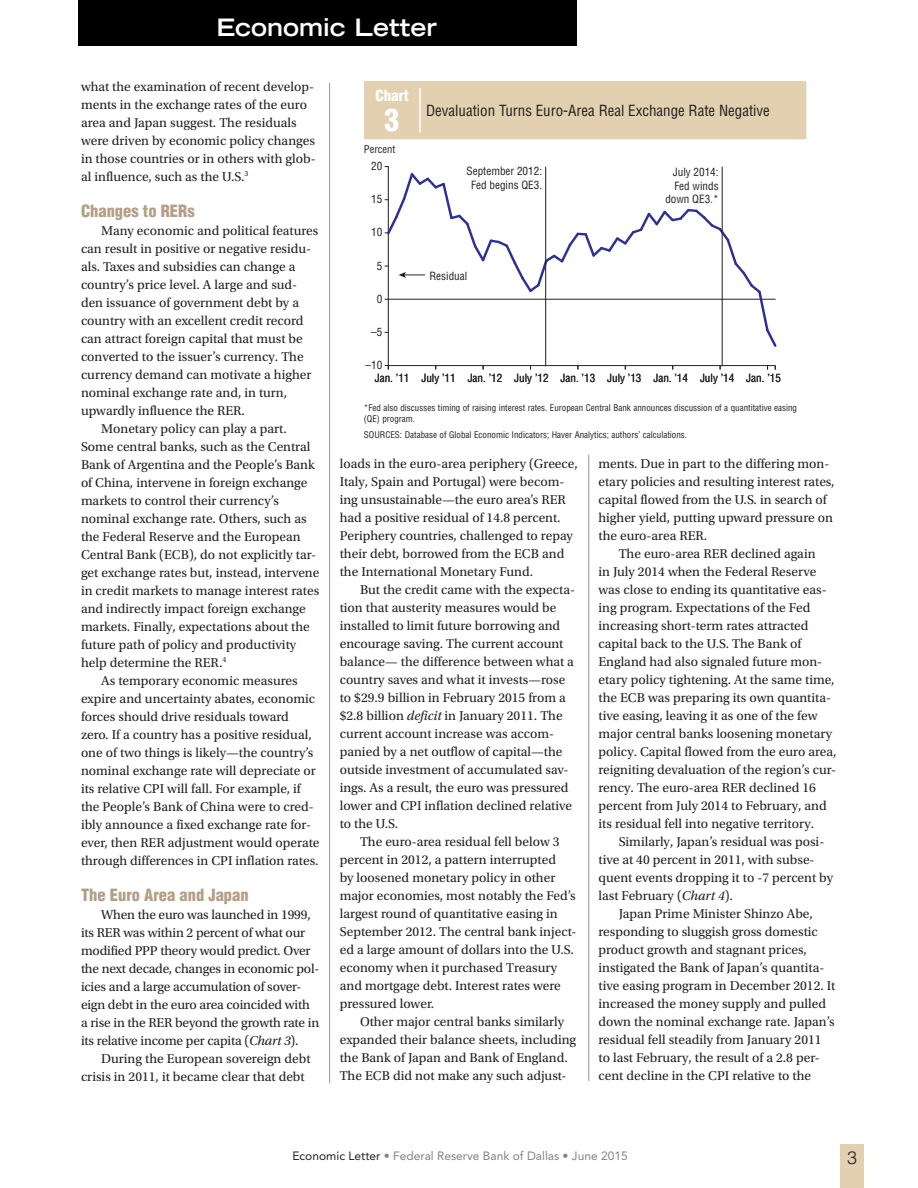
<style>
.page{position:relative;width:918px;height:1188px;background:#fff}
.page>*{position:absolute;margin:0;border:0;box-sizing:border-box;transform-origin:0 0}
.Chart{font:900 condensed 30px "Helvetica LT Std";color:#fff}
.t1{font:700 expanded 24px "Trade Gothic LT Std";color:#fff}
.Page_No{font:300 18px "Helvetica LT Std";color:#231f20}
.Subhead{font:900 condensed 16.5px "Helvetica LT Std";color:#b39e86}
.ChartTitle{font:condensed 15px "Helvetica LT Std";color:#231f20}
.Chart_word{font:900 condensed 15px "Helvetica LT Std";color:#fff}
.BodyText{font:13.5px/18px "Utopia Std";color:#231f20}
.t2{font:12px "Avenir LT Std";color:#808285}
.t3{font:condensed 11.1px/13.4px "Helvetica LT Std";color:#231f20;text-align:center}
.ChartAxis{font:condensed 10.5px "Helvetica LT Std";color:#231f20}
.Source{font:condensed 9px/10.8px "Helvetica LT Std";color:#231f20}
.s1{font-style:italic}
.s2{color:#231f20}
</style>
<div class="page">
<div style="left:78px;top:0;width:499px;height:46px;background:#000001"></div>
<div style="left:840px;top:1144px;width:24px;height:44px;background:#e3d0b0"></div>
<hr style="left:329px;top:83px;width:1px;height:1000px;background:#939598">
<hr style="left:588px;top:455px;width:1px;height:626px;background:#939598">
<div style="left:364px;top:81px;width:442px;height:58px;background:#e3d0b0"></div>
<hr style="left:419px;top:88px;width:2px;height:44px;background:#fff">
<hr style="left:388px;top:167px;width:1px;height:199px;background:#231f20">
<hr style="left:388px;top:365px;width:387px;height:1px;background:#231f20">
<hr style="left:545px;top:167px;width:1px;height:199px;background:#231f20">
<hr style="left:722px;top:167px;width:1px;height:199px;background:#231f20">
<svg style="left:385px;top:166px;width:392px;height:183px"></svg>
<h2 class="t1" style="left:217px;top:12px;width:222px">Economic Letter</h2>
<p class="BodyText" style="left:81px;top:78px;width:236px">what the examination of recent develop&shy;ments in the exchange rates of the euro area and Japan suggest. The residuals were driven by economic policy changes in those countries or in others with glob&shy;al influence, such as the U.S.<sup>3</sup></p>
<p class="Subhead" style="left:81px;top:200px;width:115px">Changes to RERs</p>
<p class="BodyText" style="left:81px;top:222px;width:239px;text-indent:20px">Many economic and political features can result in positive or negative residu&shy;als. Taxes and subsidies can change a country’s price level. A large and sud&shy;den issuance of government debt by a country with an excellent credit record can attract foreign capital that must be converted to the issuer’s currency. The currency demand can motivate a higher nominal exchange rate and, in turn, upwardly influence the RER.</p>
<p class="BodyText" style="left:81px;top:420px;width:240px;text-indent:20px">Monetary policy can play a part.<br>Some central banks, such as the Central Bank of Argentina and the People’s Bank of China, intervene in foreign exchange markets to control their currency’s nominal exchange rate. Others, such as the Federal Reserve and the European Central Bank (ECB), do not explicitly tar&shy;get exchange rates but, instead, intervene in credit markets to manage interest rates and indirectly impact foreign exchange markets. Finally, expectations about the future path of policy and productivity help determine the RER.<sup>4</sup></p>
<p class="BodyText" style="left:81px;top:672px;width:240px;text-indent:20px">As temporary economic measures expire and uncertainty abates, economic forces should drive residuals toward zero. If a country has a positive residual, one of two things is likely—the country’s nominal exchange rate will depreciate or its relative CPI will fall. For example, if the People’s Bank of China were to cred&shy;ibly announce a fixed exchange rate for&shy;ever, then RER adjustment would operate through differences in CPI inflation rates.</p>
<p class="Subhead" style="left:81px;top:884px;width:169px">The Euro Area and Japan</p>
<p class="BodyText" style="left:81px;top:906px;width:240px;text-indent:20px">When the euro was launched in 1999, its RER was within 2 percent of what our modified PPP theory would predict. Over the next decade, changes in economic pol&shy;icies and a large accumulation of sover&shy;eign debt in the euro area coincided with a rise in the RER beyond the growth rate in its relative income per capita (<span class="s1">Chart 3</span>).</p>
<p class="BodyText" style="left:81px;top:1050px;width:231px;text-indent:20px">During the European sovereign debt crisis in 2011, it became clear that debt</p>
<p class="Chart_word" style="left:375px;top:86px;width:35px">Chart</p>
<p class="Chart" style="left:385px;top:101px;width:16px">3</p>
<p class="ChartTitle" style="left:426px;top:101px;width:345px">Devaluation Turns Euro-Area Real Exchange Rate Negative</p>
<p class="ChartAxis" style="left:364px;top:143px;width:33px">Percent</p>
<p class="t3" style="left:371px;top:159px;width:13px">20</p>
<p class="t3" style="left:371px;top:192px;width:13px">15</p>
<p class="t3" style="left:371px;top:226px;width:13px">10</p>
<p class="t3" style="left:377px;top:259px;width:7px">5</p>
<p class="t3" style="left:377px;top:292px;width:7px">0</p>
<p class="t3" style="left:371px;top:325px;width:13px">–5</p>
<p class="t3" style="left:366px;top:358px;width:18px">–10</p>
<p class="t3" style="left:467px;top:165px;width:77px">September 2012:<br>Fed begins QE3.</p>
<p class="t3" style="left:665px;top:165px;width:55px;text-align:right">July 2014:<br>Fed winds down QE3.*</p>
<p class="t3" style="left:429px;top:269px;width:39px">Residual</p>
<p class="t3" style="left:375px;top:371px;width:408px">Jan. ’11 July ’11 Jan. ’12 July ’12 Jan. ’13 July ’13 Jan. ’14 July ’14 Jan. ’15</p>
<p class="Source" style="left:364px;top:402px;width:435px">*Fed also discusses timing of raising interest rates. European Central Bank announces discussion of a quantitative easing (QE) program.</p>
<p class="Source" style="left:364px;top:429px;width:325px">SOURCES: Database of Global Economic Indicators; Haver Analytics; authors’ calculations.</p>
<p class="BodyText" style="left:340px;top:454px;width:239px">loads in the euro-area periphery (Greece, Italy, Spain and Portugal) were becom&shy;ing unsustainable—the euro area’s RER had a positive residual of 14.8 percent.<br>Periphery countries, challenged to repay their debt, borrowed from the ECB and the International Monetary Fund.</p>
<p class="BodyText" style="left:340px;top:580px;width:237px;text-indent:20px">But the credit came with the expecta&shy;tion that austerity measures would be installed to limit future borrowing and encourage saving. The current account balance— the difference between what a country saves and what it invests—rose to $29.9 billion in February 2015 from a $2.8 billion <span class="s1">deficit</span> in January 2011. The current account increase was accom&shy;panied by a net outflow of capital—the outside investment of accumulated sav&shy;ings. As a result, the euro was pressured lower and CPI inflation declined relative to the U.S.</p>
<p class="BodyText" style="left:340px;top:832px;width:238px;text-indent:20px">The euro-area residual fell below 3 percent in 2012, a pattern interrupted<br>by loosened monetary policy in other major economies, most notably the Fed’s largest round of quantitative easing in September 2012. The central bank inject&shy;ed a large amount of dollars into the U.S. economy when it purchased Treasury and mortgage debt. Interest rates were pressured lower.</p>
<p class="BodyText" style="left:340px;top:1012px;width:238px;text-indent:20px">Other major central banks similarly expanded their balance sheets, including the Bank of Japan and Bank of England.<br>The ECB did not make any such adjust-</p>
<p class="BodyText" style="left:598px;top:454px;width:238px">ments. Due in part to the differing mon&shy;etary policies and resulting interest rates, capital flowed from the U.S. in search of higher yield, putting upward pressure on the euro-area RER.</p>
<p class="BodyText" style="left:598px;top:544px;width:239px;text-indent:20px">The euro-area RER declined again<br>in July 2014 when the Federal Reserve was close to ending its quantitative eas&shy;ing program. Expectations of the Fed increasing short-term rates attracted capital back to the U.S. The Bank of England had also signaled future mon&shy;etary policy tightening. At the same time, the ECB was preparing its own quantita&shy;tive easing, leaving it as one of the few major central banks loosening monetary policy. Capital flowed from the euro area, reigniting devaluation of the region’s cur&shy;rency. The euro-area RER declined 16 percent from July 2014 to February, and its residual fell into negative territory.</p>
<p class="BodyText" style="left:598px;top:832px;width:236px;text-indent:20px">Similarly, Japan’s residual was posi&shy;tive at 40 percent in 2011, with subse&shy;quent events dropping it to -7 percent by last February (<span class="s1">Chart 4</span>).</p>
<p class="BodyText" style="left:598px;top:904px;width:238px;text-indent:20px">Japan Prime Minister Shinzo Abe, responding to sluggish gross domestic product growth and stagnant prices, instigated the Bank of Japan’s quantita&shy;tive easing program in December 2012. It increased the money supply and pulled down the nominal exchange rate. Japan’s residual fell steadily from January 2011 to last February, the result of a 2.8 per&shy;cent decline in the CPI relative to the</p>
<p class="t2" style="left:292px;top:1149px;width:337px"><span class="s2">Economic Letter</span> • Federal Reserve Bank of Dallas • June 2015</p>
<p class="Page_No" style="left:847px;top:1146px;width:12px">3</p>
</div>
